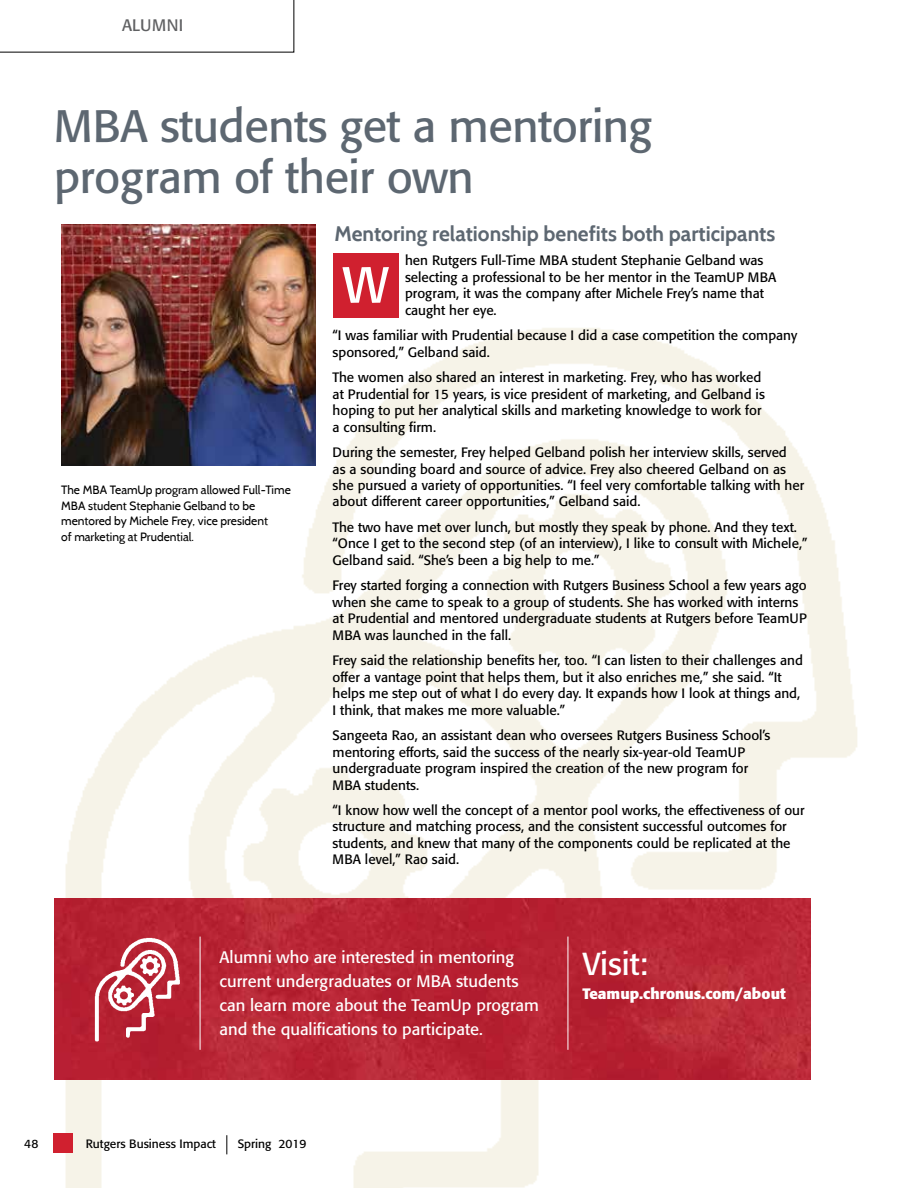
<style>
.page{position:relative;width:918px;height:1188px;background:#fff}
.page>*{position:absolute;margin:0;border:0;box-sizing:border-box;transform-origin:0 0}
.t1{font:50.4px "Formata BQ";color:#fff;scale:1.05 1}
.t2{font:45px/51px "Formata BQ";letter-spacing:-.01em;color:#5d6771}
.t3{font:31.5px "Formata BQ";color:#fff}
.t4{font:700 21px "Cabin";color:#5d6771}
.t5{font:16.5px/24px "Formata BQ";color:#fff}
.t6{font:16.5px "Formata BQ";letter-spacing:.03em;color:#5f6062}
.t7{font:700 15px "Formata BQ";color:#fff}
.t8{font:13.5px/16.5px "Formata BQ";color:#000}
.t9{font:12px/15.8px "Cabin";color:#000}
.t10{font:12px "Formata BQ";color:#000}
</style>
<div class="page">
<img style="left:53px;top:247px;width:804px;height:941px">
<div style="left:53px;top:1134px;width:19px;height:19px;background:#d0202f"></div>
<svg style="left:226px;top:1135px;width:1px;height:19px"></svg>
<img style="left:61px;top:224px;width:254px;height:241px">
<div style="left:333px;top:253px;width:65px;height:65px;background:#d0202f"></div>
<svg style="left:0;top:0;width:294px;height:52px"></svg>
<img style="left:54px;top:899px;width:756px;height:181px">
<img style="left:53px;top:938px;width:143px;height:112px">
<hr style="left:200px;top:937px;width:1px;height:113px;background:#fff">
<hr style="left:568px;top:937px;width:1px;height:113px;background:#fff">
<p class="t6" style="left:122px;top:16px;width:63px">ALUMNI</p>
<h2 class="t2" style="left:54px;top:100px;width:600px">MBA students get a mentoring program of their own</h2>
<p class="t9" style="left:61px;top:482px;width:231px">The MBA TeamUp program allowed Full-Time MBA student Stephanie Gelband to be mentored by Michele Frey, vice president<br>of marketing at Prudential.</p>
<h3 class="t4" style="left:335px;top:220px;width:442px">Mentoring relationship benefits both participants</h3>
<p class="t8" style="left:405px;top:252px;width:373px">hen Rutgers Full-Time MBA student Stephanie Gelband was selecting a professional to be her mentor in the TeamUP MBA program, it was the company after Michele Frey’s name that caught her eye.</p>
<p class="t8" style="left:333px;top:327px;width:466px">“I was familiar with Prudential because I did a case competition the company sponsored,” Gelband said.</p>
<p class="t8" style="left:333px;top:369px;width:434px">The women also shared an interest in marketing. Frey, who has worked at Prudential for 15 years, is vice president of marketing, and Gelband is hoping to put her analytical skills and marketing knowledge to work for a consulting firm.</p>
<p class="t8" style="left:333px;top:444px;width:473px">During the semester, Frey helped Gelband polish her interview skills, served<br>as a sounding board and source of advice. Frey also cheered Gelband on as she pursued a variety of opportunities. “I feel very comfortable talking with her about different career opportunities,” Gelband said.</p>
<p class="t8" style="left:333px;top:519px;width:476px">The two have met over lunch, but mostly they speak by phone. And they text. “Once I get to the second step (of an interview), I like to consult with Michele,”<br>Gelband said. “She’s been a big help to me.”</p>
<p class="t8" style="left:333px;top:577px;width:476px">Frey started forging a connection with Rutgers Business School a few years ago when she came to speak to a group of students. She has worked with interns at Prudential and mentored undergraduate students at Rutgers before TeamUP MBA was launched in the fall.</p>
<p class="t8" style="left:333px;top:652px;width:472px">Frey said the relationship benefits her, too. “I can listen to their challenges and offer a vantage point that helps them, but it also enriches me,” she said. “It helps me step out of what I do every day. It expands how I look at things and, I think, that makes me more valuable.”</p>
<p class="t8" style="left:333px;top:727px;width:439px">Sangeeta Rao, an assistant dean who oversees Rutgers Business School’s mentoring efforts, said the success of the nearly six-year-old TeamUP undergraduate program inspired the creation of the new program for MBA students.</p>
<p class="t8" style="left:333px;top:802px;width:473px">“I know how well the concept of a mentor pool works, the effectiveness of our structure and matching process, and the consistent successful outcomes for students, and knew that many of the components could be replicated at the MBA level,” Rao said.</p>
<h1 class="t1" style="left:343px;top:254px;width:46px">W</h1>
<p class="t5" style="left:220px;top:946px;width:321px">Alumni who are interested in mentoring current undergraduates or MBA students can learn more about the TeamUp program and the qualifications to participate.</p>
<h3 class="t3" style="left:583px;top:945px;width:67px">Visit:</h3>
<p class="t7" style="left:583px;top:985px;width:205px">Teamup.chronus.com/about</p>
<p class="t10" style="left:24px;top:1136px;width:16px">48</p>
<p class="t10" style="left:86px;top:1137px;width:132px">Rutgers Business Impact</p>
<p class="t10" style="left:238px;top:1137px;width:70px">Spring 2019</p>
</div>
